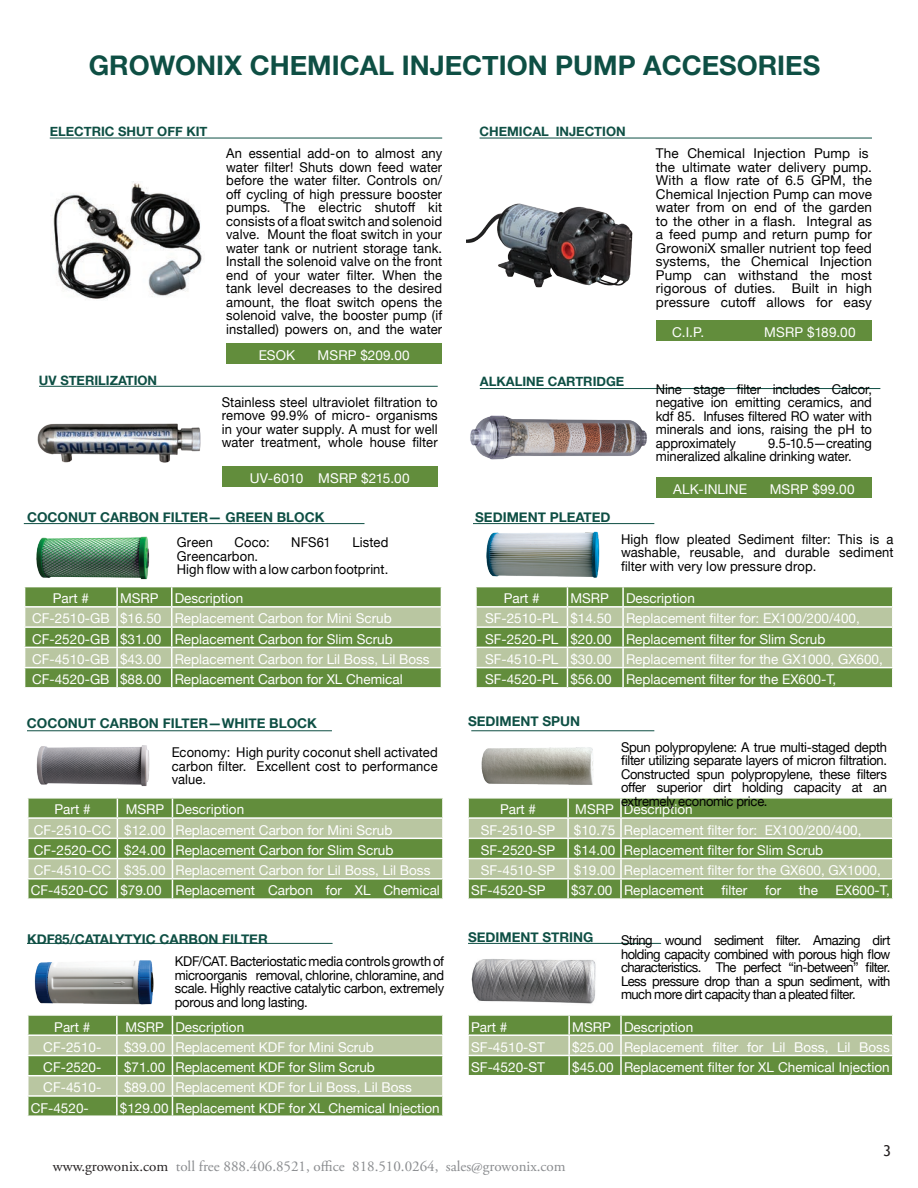
<style>
.page{position:relative;width:918px;height:1188px;background:#fff}
.page>*{position:absolute;margin:0;border:0;box-sizing:border-box;transform-origin:0 0}
.t1{font:700 27px "Helvetica Neue";color:#0e4f44}
.t2{font:15px "Adobe Garamond Pro";color:#8a8c8f}
.t3{font:15px "Trebuchet MS";color:#231f20}
.t4{font:13.5px/13.5px "Helvetica Neue";letter-spacing:.01em;color:#000;text-align:justify;scale:.96 1}
.t5{font:13.5px/20.2px "Helvetica Neue";color:#fff}
.t6{font:13.5px/13.5px "Helvetica Neue";letter-spacing:.01em;color:#000}
.t7{font:700 13.5px "Helvetica Neue";color:#0e4f44}
.t8{font:13.5px/13.5px "Helvetica Neue";letter-spacing:-.01em;color:#000;scale:.96 1}
.t9{font:700 12.9px "Helvetica Neue";color:#0e4f44}
.s1{color:#231f20}
</style>
<div class="page">
<img style="left:467px;top:203px;width:166px;height:85px">
<hr style="left:480px;top:138px;width:392px;height:1px;background:#0e4f44">
<div style="left:656px;top:320px;width:216px;height:21px;background:#628d3c"></div>
<hr style="left:39px;top:386px;width:399px;height:1px;background:#0e4f44">
<img style="left:37px;top:423px;width:164px;height:40px">
<div style="left:222px;top:466px;width:216px;height:21px;background:#628d3c"></div>
<img style="left:53px;top:182px;width:149px;height:117px">
<hr style="left:50px;top:138px;width:392px;height:1px;background:#0e4f44">
<div style="left:226px;top:343px;width:216px;height:21px;background:#628d3c"></div>
<hr style="left:480px;top:388px;width:400px;height:1px;background:#0e4f44">
<img style="left:470px;top:415px;width:177px;height:45px">
<div style="left:656px;top:477px;width:216px;height:21px;background:#628d3c"></div>
<img style="left:486px;top:531px;width:114px;height:47px">
<svg style="left:468px;top:798px;width:425px;height:100px;background:#8fab71"></svg>
<img style="left:471px;top:959px;width:125px;height:45px">
<hr style="left:473px;top:523px;width:181px;height:1px;background:#0e4f44">
<hr style="left:24px;top:523px;width:340px;height:1px;background:#0e4f44">
<hr style="left:468px;top:943px;width:193px;height:1px;background:#0e4f44">
<hr style="left:471px;top:731px;width:183px;height:1px;background:#0e4f44">
<svg style="left:468px;top:1015px;width:425px;height:60px;background:#88a669"></svg>
<svg style="left:476px;top:587px;width:417px;height:100px;background:#8daa6f"></svg>
<img style="left:481px;top:747px;width:113px;height:38px">
<svg style="left:27px;top:798px;width:416px;height:100px;background:#8eaa70"></svg>
<hr style="left:27px;top:731px;width:305px;height:1px;background:#0e4f44">
<svg style="left:24px;top:587px;width:418px;height:100px;background:#8daa6f"></svg>
<img style="left:36px;top:536px;width:114px;height:44px">
<img style="left:36px;top:745px;width:114px;height:41px">
<hr style="left:27px;top:943px;width:306px;height:1px;background:#0e4f44">
<svg style="left:27px;top:1015px;width:416px;height:100px;background:#8eaa70"></svg>
<img style="left:34px;top:960px;width:120px;height:45px">
<h1 class="t1" style="left:89px;top:45px;width:733px">GROWONIX CHEMICAL INJECTION PUMP ACCESORIES</h1>
<p class="t9" style="left:50px;top:122px;width:159px">ELECTRIC SHUT OFF KIT</p>
<p class="t9" style="left:39px;top:370px;width:120px">UV STERILIZATION</p>
<p class="t4" style="left:226px;top:148px;width:227px">An essential add-on to almost any water filter! Shuts down feed water before the water filter. Controls on/ off cycling of high pressure booster pumps. The electric shutoff kit consists of a float switch and solenoid valve. Mount the float switch in your water tank or nutrient storage tank.<br>Install the solenoid valve on the front end of your water filter. When the tank level decreases to the desired amount, the float switch opens the solenoid valve, the booster pump (if installed) powers on, and the water</p>
<p class="t5" style="left:259px;top:346px;width:38px">ESOK</p>
<p class="t5" style="left:318px;top:346px;width:94px">MSRP $209.00</p>
<p class="t4" style="left:222px;top:396px;width:227px">Stainless steel ultraviolet filtration to remove 99.9% of micro- organisms in your water supply. A must for well water treatment, whole house filter</p>
<p class="t5" style="left:250px;top:469px;width:161px">UV-6010 MSRP $215.00</p>
<p class="t7" style="left:27px;top:506px;width:299px">COCONUT CARBON FILTER— GREEN BLOCK</p>
<p class="t4" style="left:177px;top:537px;width:39px">Green</p>
<p class="t4" style="left:235px;top:537px;width:38px">Coco:</p>
<p class="t4" style="left:291px;top:537px;width:43px">NFS61</p>
<p class="t4" style="left:352px;top:537px;width:39px">Listed</p>
<p class="t4" style="left:177px;top:550px;width:222px">Greencarbon.<br>High flow with a low carbon footprint.</p>
<p class="t5" style="left:32px;top:589px;width:399px;text-indent:88px">MSRP Description<br>CF-2510-GB $16.50 Replacement Carbon for Mini Scrub CF-2520-GB $31.00 Replacement Carbon for Slim Scrub CF-4510-GB $43.00 Replacement Carbon for Lil Boss, Lil Boss CF-4520-GB $88.00 Replacement Carbon for XL Chemical</p>
<p class="t7" style="left:27px;top:712px;width:292px">COCONUT CARBON FILTER—WHITE BLOCK</p>
<p class="t5" style="left:53px;top:589px;width:38px">Part #</p>
<p class="t4" style="left:172px;top:746px;width:279px">Economy: High purity coconut shell activated carbon filter. Excellent cost to performance value.</p>
<p class="t5" style="left:31px;top:800px;width:411px;text-indent:95px">MSRP Description<br>CF-2510-CC $12.00 Replacement Carbon for Mini Scrub CF-2520-CC $24.00 Replacement Carbon for Slim Scrub CF-4510-CC $35.00 Replacement Carbon for Lil Boss, Lil Boss CF-4520-CC $79.00 Replacement Carbon for XL Chemical</p>
<p class="t5" style="left:55px;top:800px;width:38px">Part #</p>
<p class="t7" style="left:27px;top:928px;width:242px">KDF85/CATALYTYIC CARBON FILTER</p>
<p class="t4" style="left:175px;top:955px;width:282px">KDF/CAT. Bacteriostatic media controls growth of microorganis removal, chlorine, chloramine, and scale. Highly reactive catalytic carbon, extremely porous and long lasting.</p>
<p class="t5" style="left:54px;top:1017px;width:38px">Part #</p>
<p class="t5" style="left:125px;top:1017px;width:120px">MSRP Description</p>
<p class="t5" style="left:43px;top:1038px;width:60px">CF-2510-</p>
<p class="t5" style="left:124px;top:1038px;width:251px">$39.00 Replacement KDF for Mini Scrub</p>
<p class="t5" style="left:43px;top:1058px;width:60px">CF-2520-</p>
<p class="t5" style="left:124px;top:1058px;width:252px">$71.00 Replacement KDF for Slim Scrub</p>
<p class="t5" style="left:43px;top:1078px;width:60px">CF-4510-</p>
<p class="t5" style="left:124px;top:1078px;width:289px">$89.00 Replacement KDF for Lil Boss, Lil Boss</p>
<p class="t5" style="left:31px;top:1098px;width:60px">CF-4520-</p>
<p class="t5" style="left:120px;top:1098px;width:321px">$129.00 Replacement KDF for XL Chemical Injection</p>
<p class="t9" style="left:480px;top:122px;width:148px">CHEMICAL INJECTION</p>
<p class="t9" style="left:480px;top:372px;width:146px">ALKALINE CARTRIDGE</p>
<p class="t7" style="left:475px;top:506px;width:137px">SEDIMENT PLEATED</p>
<p class="t6" style="left:656px;top:148px;width:218px">The Chemical Injection Pump is the ultimate water delivery pump.<br>With a flow rate of 6.5 GPM, the<br>Chemical Injection Pump can move water from on end of the garden to the other in a flash. Integral as a feed pump and return pump for<br>GrowoniX smaller nutrient top feed systems, the Chemical Injection<br>Pump can withstand the most rigorous of duties. Built in high pressure cutoff allows for easy</p>
<p class="t5" style="left:672px;top:323px;width:34px">C.I.P.</p>
<p class="t5" style="left:764px;top:323px;width:93px">MSRP $189.00</p>
<p class="t4" style="left:656px;top:383px;width:227px">Nine stage filter includes Calcor, negative ion emitting ceramics, and kdf 85. Infuses filtered RO water with minerals and ions, raising the pH to approximately</p>
<p class="t8" style="left:656px;top:437px;width:227px;text-indent:112px">9.5-10.5—creating mineralized alkaline drinking water.</p>
<p class="t5" style="left:673px;top:480px;width:75px">ALK-INLINE</p>
<p class="t5" style="left:770px;top:480px;width:86px">MSRP $99.00</p>
<p class="t4" style="left:621px;top:533px;width:285px">High flow pleated Sediment filter: This is a washable, reusable, and durable sediment filter with very low pressure drop.</p>
<p class="t5" style="left:504px;top:589px;width:38px">Part #</p>
<p class="t5" style="left:570px;top:589px;width:40px">MSRP</p>
<p class="t5" style="left:485px;top:589px;width:399px;text-indent:141px">Description<br>SF-2510-PL $14.50 Replacement filter for: EX100/200/400, SF-2520-PL $20.00 Replacement filter for Slim Scrub SF-4510-PL $30.00 Replacement filter for the GX1000, GX600, SF-4520-PL $56.00 Replacement filter for the EX600-T,</p>
<p class="t7" style="left:468px;top:711px;width:114px">SEDIMENT SPUN</p>
<p class="t4" style="left:621px;top:741px;width:279px">Spun polypropylene: A true multi-staged depth filter utilizing separate layers of micron filtration.<br>Constructed spun polypropylene, these filters offer superior dirt holding capacity at an extremely economic price.</p>
<p class="t5" style="left:500px;top:800px;width:38px">Part #</p>
<p class="t5" style="left:575px;top:800px;width:119px">MSRP Description</p>
<p class="t5" style="left:481px;top:820px;width:76px">SF-2510-SP</p>
<p class="t5" style="left:574px;top:820px;width:289px">$10.75 Replacement filter for: EX100/200/400,</p>
<p class="t5" style="left:481px;top:841px;width:76px">SF-2520-SP</p>
<p class="t5" style="left:574px;top:841px;width:251px">$14.00 Replacement filter for Slim Scrub</p>
<p class="t5" style="left:481px;top:861px;width:76px">SF-4510-SP</p>
<p class="t5" style="left:574px;top:861px;width:308px">$19.00 Replacement filter for the GX600, GX1000,</p>
<p class="t5" style="left:471px;top:881px;width:76px">SF-4520-SP</p>
<p class="t5" style="left:571px;top:881px;width:134px">$37.00 Replacement</p>
<p class="t5" style="left:721px;top:881px;width:27px">filter</p>
<p class="t5" style="left:765px;top:881px;width:18px">for</p>
<p class="t5" style="left:799px;top:881px;width:21px">the</p>
<p class="t5" style="left:836px;top:881px;width:56px">EX600-T,</p>
<p class="t7" style="left:468px;top:926px;width:127px">SEDIMENT STRING</p>
<p class="t4" style="left:621px;top:934px;width:282px">String wound sediment filter. Amazing dirt holding capacity combined with porous high flow characteristics. The perfect “in-between” filter.<br>Less pressure drop than a spun sediment, with much more dirt capacity than a pleated filter.</p>
<p class="t5" style="left:471px;top:1017px;width:38px">Part #</p>
<p class="t5" style="left:572px;top:1017px;width:123px">MSRP Description</p>
<p class="t5" style="left:471px;top:1038px;width:76px">SF-4510-ST</p>
<p class="t5" style="left:572px;top:1038px;width:319px">$25.00 Replacement filter for Lil Boss, Lil Boss</p>
<p class="t5" style="left:471px;top:1058px;width:76px">SF-4520-ST</p>
<p class="t5" style="left:572px;top:1058px;width:319px">$45.00 Replacement filter for XL Chemical Injection</p>
<p class="t3" style="left:883px;top:1142px;width:9px">3</p>
<p class="t2" style="left:53px;top:1157px;width:514px"><span class="s1">www.growonix.com</span> toll free 888.406.8521, office 818.510.0264, sales@growonix.com</p>
</div>
